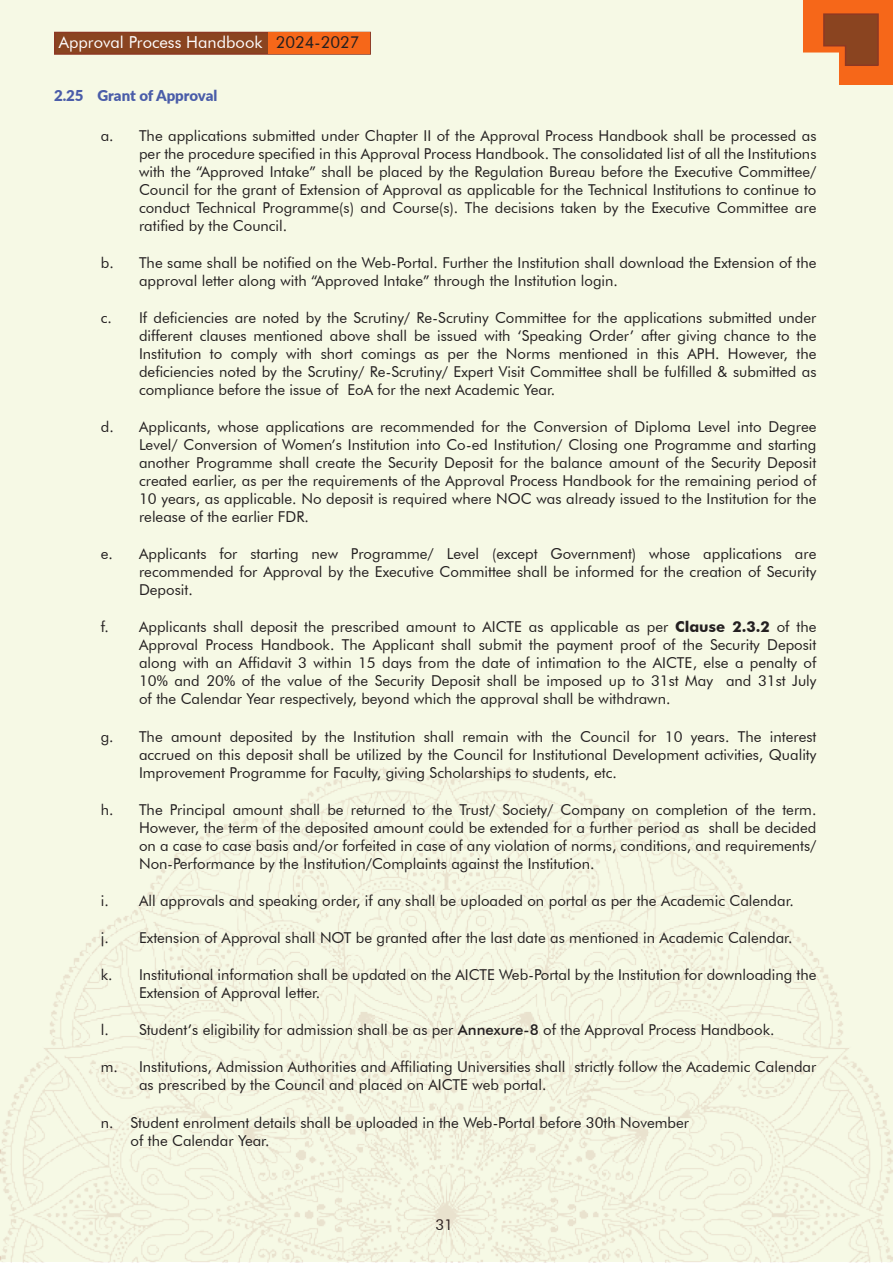
<style>
.page{position:relative;width:893px;height:1263px;background:#fff}
.page>*{position:absolute;margin:0;border:0;box-sizing:border-box;transform-origin:0 0}
.t1{font:16.5px "Futura BT";color:#fff}
.Body_-1{font:15px/18px "Futura BT";color:#231f20;text-align:justify}
._2_1_Intro{font:900 15px "Lato";letter-spacing:-.005em;color:#4a5da9}
.s1{color:#231f20}
.s2{font-weight:700}
.s3{font-weight:500}
</style>
<div class="page">
<div style="left:0;top:0;width:15px;height:1262px;background:#f6f9e5"></div>
<div style="left:2px;top:0;width:891px;height:1262px;background:#f6f9e5"></div>
<div style="left:54px;top:32px;width:317px;height:23px;background:#8a4420;border:2px solid #8d3823"></div>
<div style="left:268px;top:32px;width:102px;height:22px;background:#f66719"></div>
<svg style="left:803px;top:0;width:90px;height:85px"></svg>
<img style="left:0;top:767px;width:892px;height:496px">
<p class="t1" style="left:59px;top:32px;width:302px">Approval Process Handbook <span class="s1">2024-2027</span></p>
<p class="_2_1_Intro" style="left:54px;top:85px;width:165px">2.25 Grant of Approval</p>
<p class="Body_-1" style="left:139px;top:126px;width:679px;text-indent:-38px">a. The applications submitted under Chapter II of the Approval Process Handbook shall be processed as per the procedure specified in this Approval Process Handbook. The consolidated list of all the Institutions with the “Approved Intake” shall be placed by the Regulation Bureau before the Executive Committee/ Council for the grant of Extension of Approval as applicable for the Technical Institutions to continue to conduct Technical Programme(s) and Course(s). The decisions taken by the Executive Committee are ratified by the Council.</p>
<p class="Body_-1" style="left:139px;top:253px;width:679px;text-indent:-38px">b. The same shall be notified on the Web-Portal. Further the Institution shall download the Extension of the approval letter along with “Approved Intake” through the Institution login.</p>
<p class="Body_-1" style="left:139px;top:308px;width:679px;text-indent:-38px">c. If deficiencies are noted by the Scrutiny/ Re-Scrutiny Committee for the applications submitted under different clauses mentioned above shall be issued with ‘Speaking Order’ after giving chance to the Institution to comply with short comings as per the Norms mentioned in this APH. However, the deficiencies noted by the Scrutiny/ Re-Scrutiny/ Expert Visit Committee shall be fulfilled &amp; submitted as compliance before the issue of EoA for the next Academic Year.</p>
<p class="Body_-1" style="left:139px;top:418px;width:679px;text-indent:-38px">d. Applicants, whose applications are recommended for the Conversion of Diploma Level into Degree Level/ Conversion of Women’s Institution into Co-ed Institution/ Closing one Programme and starting another Programme shall create the Security Deposit for the balance amount of the Security Deposit created earlier, as per the requirements of the Approval Process Handbook for the remaining period of 10 years, as applicable. No deposit is required where NOC was already issued to the Institution for the release of the earlier FDR.</p>
<p class="Body_-1" style="left:139px;top:545px;width:679px;text-indent:-38px">e. Applicants for starting new Programme/ Level (except Government) whose applications are recommended for Approval by the Executive Committee shall be informed for the creation of Security Deposit.</p>
<p class="Body_-1" style="left:139px;top:618px;width:679px;text-indent:-38px">f. Applicants shall deposit the prescribed amount to AICTE as applicable as per <span class="s2">Clause 2.3.2</span> of the Approval Process Handbook. The Applicant shall submit the payment proof of the Security Deposit along with an Affidavit 3 within 15 days from the date of intimation to the AICTE, else a penalty of 10% and 20% of the value of the Security Deposit shall be imposed up to 31st May and 31st July of the Calendar Year respectively, beyond which the approval shall be withdrawn.</p>
<p class="Body_-1" style="left:139px;top:727px;width:679px;text-indent:-38px">g. The amount deposited by the Institution shall remain with the Council for 10 years. The interest accrued on this deposit shall be utilized by the Council for Institutional Development activities, Quality Improvement Programme for Faculty, giving Scholarships to students, etc.</p>
<p class="Body_-1" style="left:139px;top:800px;width:679px;text-indent:-38px">h. The Principal amount shall be returned to the Trust/ Society/ Company on completion of the term.<br>However, the term of the deposited amount could be extended for a further period as shall be decided on a case to case basis and/or forfeited in case of any violation of norms, conditions, and requirements/ Non-Performance by the Institution/Complaints against the Institution.</p>
<p class="Body_-1" style="left:101px;top:891px;width:695px">i. All approvals and speaking order, if any shall be uploaded on portal as per the Academic Calendar.</p>
<p class="Body_-1" style="left:101px;top:928px;width:693px">j. Extension of Approval shall NOT be granted after the last date as mentioned in Academic Calendar.</p>
<p class="Body_-1" style="left:139px;top:966px;width:679px;text-indent:-38px">k. Institutional information shall be updated on the AICTE Web-Portal by the Institution for downloading the<br>Extension of Approval letter.</p>
<p class="Body_-1" style="left:101px;top:1021px;width:675px">l. Student’s eligibility for admission shall be as per <span class="s3">Annexure-8</span> of the Approval Process Handbook.</p>
<p class="Body_-1" style="left:139px;top:1058px;width:679px;text-indent:-38px">m. Institutions, Admission Authorities and Affiliating Universities shall strictly follow the Academic Calendar as prescribed by the Council and placed on AICTE web portal.</p>
<p class="Body_-1" style="left:131px;top:1113px;width:560px;text-indent:-30px">n. Student enrolment details shall be uploaded in the Web-Portal before 30th November of the Calendar Year.</p>
<p class="Body_-1" style="left:435px;top:1215px;width:19px">31</p>
</div>
